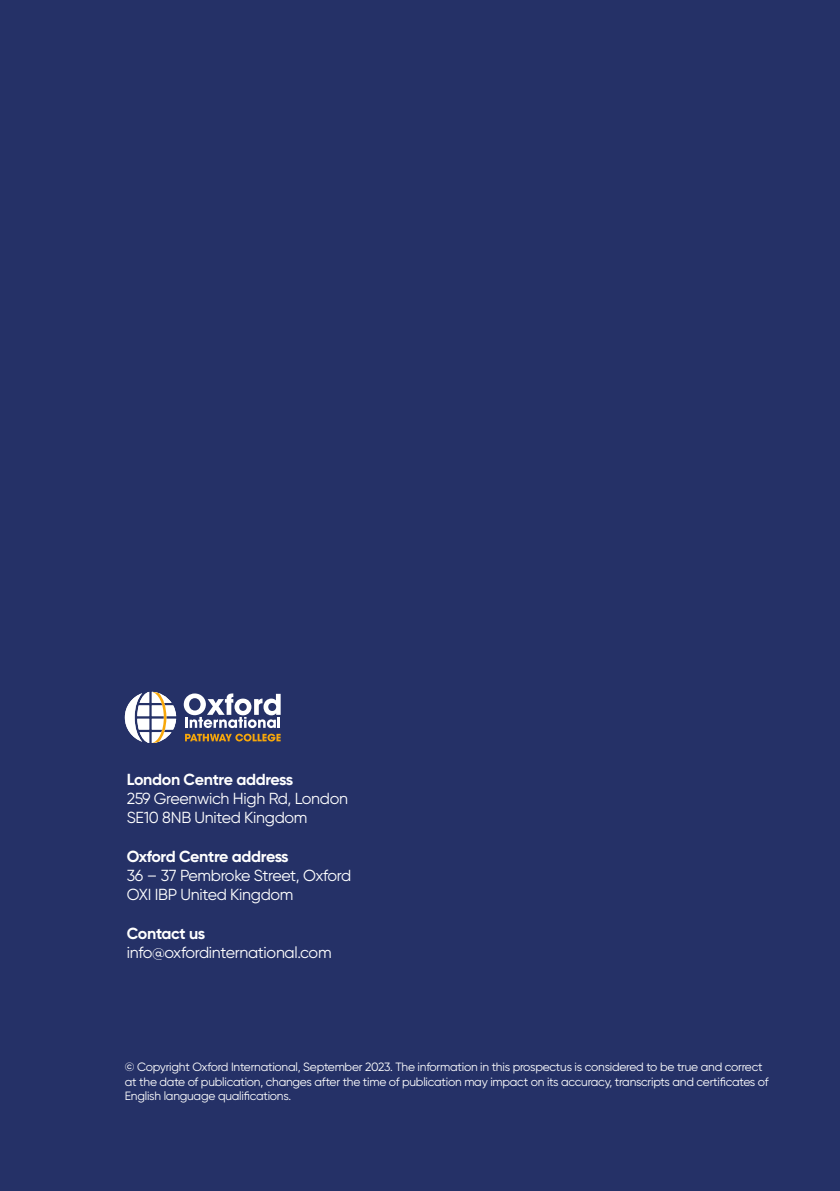
<style>
.page{position:relative;width:840px;height:1191px;background:#fff}
.page>*{position:absolute;margin:0;border:0;box-sizing:border-box;transform-origin:0 0}
.Small_Bullets{font:16px "Gilroy";letter-spacing:-.02em;color:#fff}
.Small_Bullets-2{font:700 16px "Gilroy";letter-spacing:-.02em;color:#fff}
.Small_Bullets-3{font:12px/14.4px "Gilroy";letter-spacing:-.02em;color:#fff}
</style>
<div class="page">
<div style="left:0;top:0;width:839px;height:1191px;background:#253167"></div>
<svg style="left:125px;top:692px;width:51px;height:51px"></svg>
<svg style="left:184px;top:693px;width:96px;height:48px"></svg>
<p class="Small_Bullets-2" style="left:127px;top:769px;width:168px">London Centre address</p>
<p class="Small_Bullets" style="left:127px;top:789px;width:223px">259 Greenwich High Rd, London</p>
<p class="Small_Bullets" style="left:127px;top:808px;width:182px">SE10 8NB United Kingdom</p>
<p class="Small_Bullets-2" style="left:127px;top:846px;width:163px">Oxford Centre address</p>
<p class="Small_Bullets" style="left:127px;top:865px;width:226px">36 – 37 Pembroke Street, Oxford</p>
<p class="Small_Bullets" style="left:127px;top:885px;width:168px">OXI IBP United Kingdom</p>
<p class="Small_Bullets-2" style="left:127px;top:923px;width:80px">Contact us</p>
<p class="Small_Bullets" style="left:127px;top:942px;width:206px">info@oxfordinternational.com</p>
<p class="Small_Bullets-3" style="left:125px;top:1059px;width:644px">© Copyright Oxford International, September 2023. The information in this prospectus is considered to be true and correct at the date of publication, changes after the time of publication may impact on its accuracy, transcripts and certificates of<br>English language qualifications.</p>
</div>
